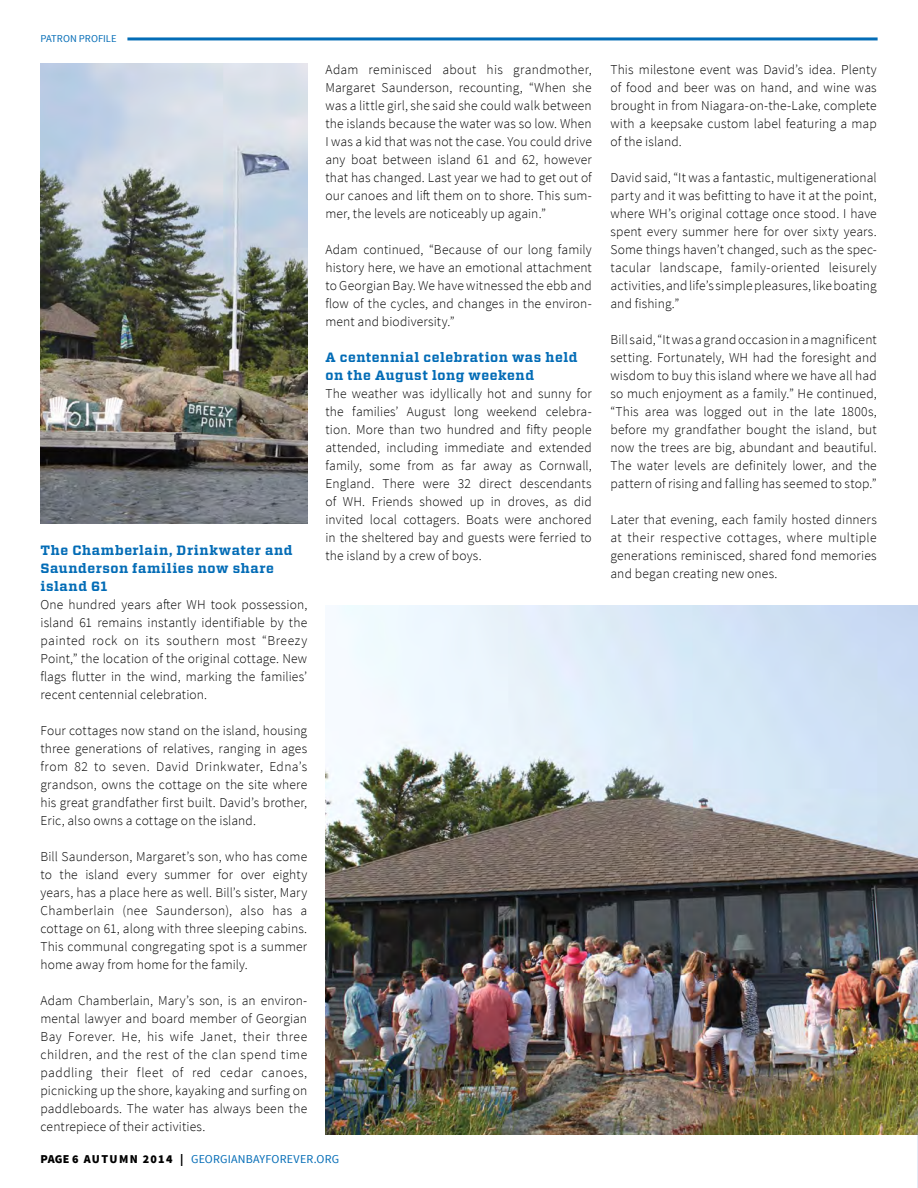
<style>
.page{position:relative;width:918px;height:1188px;background:#fff}
.page>*{position:absolute;margin:0;border:0;box-sizing:border-box;transform-origin:0 0}
.t1{font:300 13.5px/18px "Source Sans Pro";letter-spacing:.01em;color:#000;text-align:justify}
.t2{font:700 13.5px/18px "Vitesse";letter-spacing:.05em;color:#036cb6}
.t3{font:12px "Source Sans Pro";letter-spacing:.015em;color:#036cb6}
.t4{font:900 12px "Source Sans Pro";color:#000}
.t5{font:10.5px "Source Sans Pro";color:#036cb6}
.s1{font-weight:900;color:#000}
</style>
<div class="page">
<hr style="left:127px;top:37px;width:751px;height:3px;background:#036cb6">
<img style="left:40px;top:64px;width:268px;height:460px">
<img style="left:326px;top:606px;width:592px;height:528px">
<p class="t5" style="left:40px;top:32px;width:24px">PATRON</p>
<p class="t5" style="left:79px;top:32px;width:12px">PROFI</p>
<p class="t5" style="left:106px;top:32px;width:11px">LE</p>
<p class="t2" style="left:40px;top:541px;width:254px">The Chamberlain, Drinkwater and<br>Saunderson families now share island 61</p>
<p class="t1" style="left:40px;top:595px;width:268px">One hundred years after WH took possession, island 61 remains instantly identifiable by the painted rock on its southern most “Breezy Point,” the location of the original cottage. New flags flutter in the wind, marking the families’ recent centennial celebration.</p>
<p class="t1" style="left:40px;top:721px;width:268px">Four cottages now stand on the island, housing three generations of relatives, ranging in ages from 82 to seven. David Drinkwater, Edna’s grandson, owns the cottage on the site where his great grandfather first built. David’s brother, Eric, also owns a cottage on the island.</p>
<p class="t1" style="left:40px;top:847px;width:268px">Bill Saunderson, Margaret’s son, who has come to the island every summer for over eighty years, has a place here as well. Bill’s sister, Mary Chamberlain (nee Saunderson), also has a cottage on 61, along with three sleeping cabins.<br>This communal congregating spot is a summer home away from home for the family.</p>
<p class="t1" style="left:40px;top:991px;width:268px">Adam Chamberlain, Mary’s son, is an environ&shy;mental lawyer and board member of Georgian Bay Forever. He, his wife Janet, their three children, and the rest of the clan spend time paddling their fleet of red cedar canoes, picnicking up the shore, kayaking and surfing on paddleboards. The water has always been the centrepiece of their activities.</p>
<p class="t1" style="left:325px;top:60px;width:268px">Adam reminisced about his grandmother, Margaret Saunderson, recounting, “When she was a little girl, she said she could walk between the islands because the water was so low. When I was a kid that was not the case. You could drive any boat between island 61 and 62, however that has changed. Last year we had to get out of our canoes and lift them on to shore. This sum&shy;mer, the levels are noticeably up again.”</p>
<p class="t1" style="left:325px;top:240px;width:268px">Adam continued, “Because of our long family history here, we have an emotional attachment to Georgian Bay. We have witnessed the ebb and flow of the cycles, and changes in the environ&shy;ment and biodiversity.”</p>
<p class="t2" style="left:325px;top:348px;width:254px">A centennial celebration was held on the August long weekend</p>
<p class="t1" style="left:325px;top:384px;width:268px">The weather was idyllically hot and sunny for the families’ August long weekend celebra&shy;tion. More than two hundred and fifty people attended, including immediate and extended family, some from as far away as Cornwall, England. There were 32 direct descendants of WH. Friends showed up in droves, as did invited local cottagers. Boats were anchored in the sheltered bay and guests were ferried to the island by a crew of boys.</p>
<p class="t4" style="left:40px;top:1151px;width:11px">PAGE</p>
<p class="t4" style="left:72px;top:1151px;width:21px">6 AUTU</p>
<p class="t3" style="left:119px;top:1151px;width:222px"><span class="s1">MN 2014 |</span> GEORGIANBAYFOREVER.ORG</p>
<p class="t1" style="left:610px;top:60px;width:268px">This milestone event was David’s idea. Plenty of food and beer was on hand, and wine was brought in from Niagara-on-the-Lake, complete with a keepsake custom label featuring a map of the island.</p>
<p class="t1" style="left:610px;top:168px;width:268px">David said, “It was a fantastic, multigenerational party and it was befitting to have it at the point, where WH’s original cottage once stood. I have spent every summer here for over sixty years.<br>Some things haven’t changed, such as the spec&shy;tacular landscape, family-oriented leisurely activities, and life’s simple pleasures, like boating and fishing.”</p>
<p class="t1" style="left:610px;top:330px;width:268px">Bill said, “It was a grand occasion in a magnificent setting. Fortunately, WH had the foresight and wisdom to buy this island where we have all had so much enjoyment as a family.” He continued, “This area was logged out in the late 1800s, before my grandfather bought the island, but now the trees are big, abundant and beautiful.<br>The water levels are definitely lower, and the pattern of rising and falling has seemed to stop.”</p>
<p class="t1" style="left:610px;top:510px;width:268px">Later that evening, each family hosted dinners at their respective cottages, where multiple generations reminisced, shared fond memories and began creating new ones.</p>
</div>
